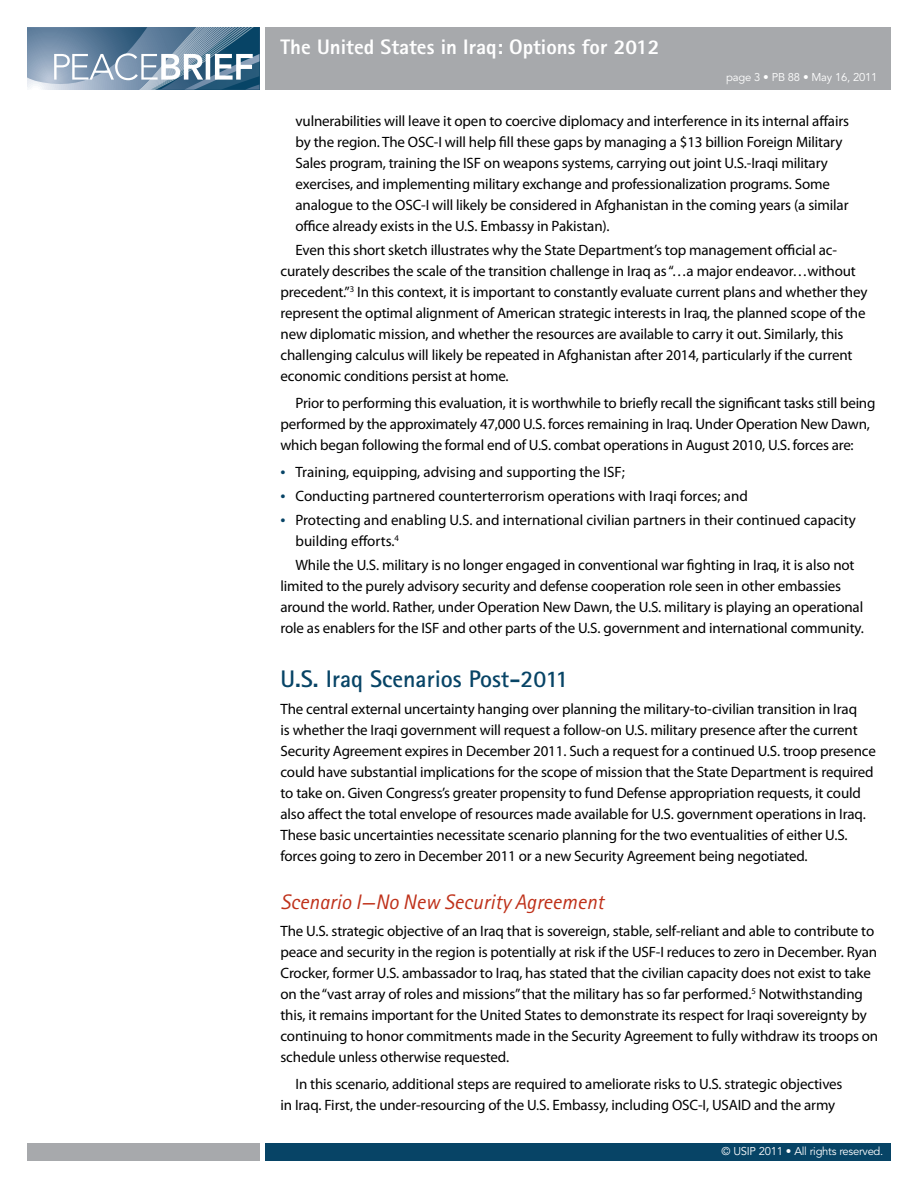
<style>
.page{position:relative;width:918px;height:1188px;background:#fff}
.page>*{position:absolute;margin:0;border:0;box-sizing:border-box;transform-origin:0 0}
.t1{font:700 24px "Rotis Sans Serif";color:#074466}
.t2{font:800 21px "Rotis Sans Serif";color:#fff}
.t3{font:italic 21px "Rotis Sans Serif";color:#bf311a}
.t4{font:15px/21px "Myriad Pro";letter-spacing:-.01em;color:#000}
.t5{font:11.25px "Avenir LT Std";letter-spacing:-.025em;color:#fff}
.s1{font-size:18px;color:#074466}
</style>
<div class="page">
<div style="left:265px;top:1143px;width:626px;height:18px;background:#074466"></div>
<div style="left:27px;top:1143px;width:233px;height:18px;background:#a7a9ac"></div>
<div style="left:265px;top:27px;width:626px;height:63px;background:#a7a9ac"></div>
<svg style="left:27px;top:27px;width:233px;height:63px;background:#7994ac"></svg>
<h2 class="t2" style="left:280px;top:34px;width:381px">The United States in Iraq: Options for 2012</h2>
<p class="t5" style="left:726px;top:71px;width:152px">page 3 • PB 88 • May 16, 2011</p>
<p class="t4" style="left:296px;top:110px;width:555px">vulnerabilities will leave it open to coercive diplomacy and interference in its internal affairs by the region. The OSC-I will help fill these gaps by managing a $13 billion Foreign Military Sales program, training the ISF on weapons systems, carrying out joint U.S.-Iraqi military exercises, and implementing military exchange and professionalization programs. Some analogue to the OSC-I will likely be considered in Afghanistan in the coming years (a similar office already exists in the U.S. Embassy in Pakistan).</p>
<p class="t4" style="left:280px;top:239px;width:589px;text-indent:15px">Even this short sketch illustrates why the State Department’s top management official ac&shy;curately describes the scale of the transition challenge in Iraq as “…a major endeavor…without precedent.”<sup>3</sup> In this context, it is important to constantly evaluate current plans and whether they represent the optimal alignment of American strategic interests in Iraq, the planned scope of the new diplomatic mission, and whether the resources are available to carry it out. Similarly, this challenging calculus will likely be repeated in Afghanistan after 2014, particularly if the current economic conditions persist at home.</p>
<p class="t4" style="left:281px;top:392px;width:596px;text-indent:15px">Prior to performing this evaluation, it is worthwhile to briefly recall the significant tasks still being performed by the approximately 47,000 U.S. forces remaining in Iraq. Under Operation New Dawn, which began following the formal end of U.S. combat operations in August 2010, U.S. forces are:</p>
<p class="t4" style="left:280px;top:461px;width:346px"><span class="s1">•</span> Training, equipping, advising and supporting the ISF;</p>
<p class="t4" style="left:280px;top:485px;width:469px"><span class="s1">•</span> Conducting partnered counterterrorism operations with Iraqi forces; and</p>
<p class="t4" style="left:296px;top:509px;width:562px;text-indent:-15px"><span class="s1">•</span> Protecting and enabling U.S. and international civilian partners in their continued capacity building efforts.<sup>4</sup></p>
<p class="t4" style="left:280px;top:554px;width:585px;text-indent:15px">While the U.S. military is no longer engaged in conventional war fighting in Iraq, it is also not limited to the purely advisory security and defense cooperation role seen in other embassies around the world. Rather, under Operation New Dawn, the U.S. military is playing an operational role as enablers for the ISF and other parts of the U.S. government and international community.</p>
<h1 class="t1" style="left:280px;top:664px;width:289px">U.S. Iraq Scenarios Post-2011</h1>
<p class="t4" style="left:280px;top:698px;width:597px">The central external uncertainty hanging over planning the military-to-civilian transition in Iraq<br>is whether the Iraqi government will request a follow-on U.S. military presence after the current Security Agreement expires in December 2011. Such a request for a continued U.S. troop presence could have substantial implications for the scope of mission that the State Department is required to take on. Given Congress’s greater propensity to fund Defense appropriation requests, it could also affect the total envelope of resources made available for U.S. government operations in Iraq.<br>These basic uncertainties necessitate scenario planning for the two eventualities of either U.S. forces going to zero in December 2011 or a new Security Agreement being negotiated.</p>
<h2 class="t3" style="left:280px;top:890px;width:325px">Scenario I—No New Security Agreement</h2>
<p class="t4" style="left:280px;top:920px;width:599px">The U.S. strategic objective of an Iraq that is sovereign, stable, self-reliant and able to contribute to peace and security in the region is potentially at risk if the USF-I reduces to zero in December. Ryan Crocker, former U.S. ambassador to Iraq, has stated that the civilian capacity does not exist to take on the “vast array of roles and missions” that the military has so far performed.<sup>5</sup> Notwithstanding this, it remains important for the United States to demonstrate its respect for Iraqi sovereignty by continuing to honor commitments made in the Security Agreement to fully withdraw its troops on schedule unless otherwise requested.</p>
<p class="t4" style="left:280px;top:1073px;width:564px;text-indent:15px">In this scenario, additional steps are required to ameliorate risks to U.S. strategic objectives in Iraq. First, the under-resourcing of the U.S. Embassy, including OSC-I, USAID and the army</p>
<p class="t5" style="left:722px;top:1145px;width:163px">© USIP 2011 • All rights reserved.</p>
</div>
